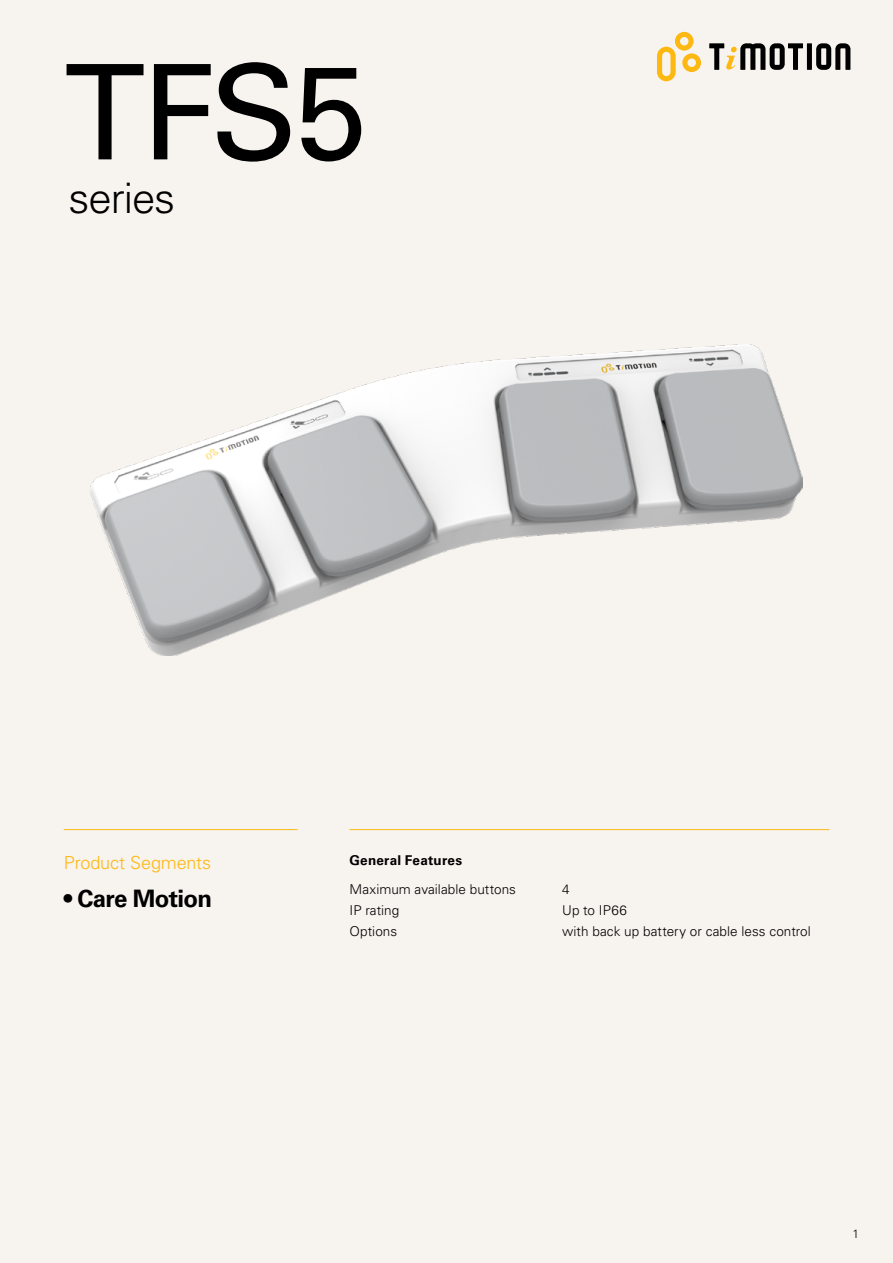
<style>
.page{position:relative;width:893px;height:1263px;background:#f7f3ef}
.page>*{position:absolute;margin:0;border:0;box-sizing:border-box;transform-origin:0 0}
.t1{font:132px "Univers LT Std";color:#000}
.t2{font:300 42px "Univers LT Std";letter-spacing:-.025em;color:#000}
.t3{font:700 24px "Univers LT Std";letter-spacing:-.025em;color:#000}
.t4{font:300 18px "Univers LT Std";letter-spacing:-.005em;color:#fdb812}
.t5{font:300 13.5px "Univers LT Std";letter-spacing:.005em;color:#000}
.t6{font:700 13.5px "Univers LT Std";letter-spacing:.015em;color:#000}
.t7{font:300 12px "Univers LT Std";color:#000}
</style>
<div class="page">
<svg style="left:657px;top:32px;width:44px;height:49px"></svg>
<div style="left:807px;top:43px;width:5px;height:27px;background:#000"></div>
<svg style="left:816px;top:43px;width:34px;height:27px"></svg>
<svg style="left:709px;top:43px;width:94px;height:27px"></svg>
<hr style="left:350px;top:829px;width:479px;height:1px;background:#fdb812">
<hr style="left:64px;top:829px;width:234px;height:1px;background:#fdb812">
<img style="left:91px;top:345px;width:711px;height:311px">
<h1 class="t1" style="left:64px;top:34px;width:305px">TFS5</h1>
<h2 class="t2" style="left:69px;top:173px;width:108px">series</h2>
<h3 class="t4" style="left:64px;top:851px;width:149px">Product Segments</h3>
<h3 class="t3" style="left:64px;top:884px;width:150px">• Care Motion</h3>
<p class="t6" style="left:350px;top:852px;width:114px">General Features</p>
<p class="t5" style="left:350px;top:881px;width:168px">Maximum available buttons</p>
<p class="t5" style="left:562px;top:881px;width:9px">4</p>
<p class="t5" style="left:350px;top:902px;width:51px">IP rating</p>
<p class="t5" style="left:562px;top:902px;width:66px">Up to IP66</p>
<p class="t5" style="left:350px;top:923px;width:49px">Options</p>
<p class="t5" style="left:562px;top:923px;width:250px">with back up battery or cable less control</p>
<p class="t7" style="left:852px;top:1226px;width:8px">1</p>
</div>
